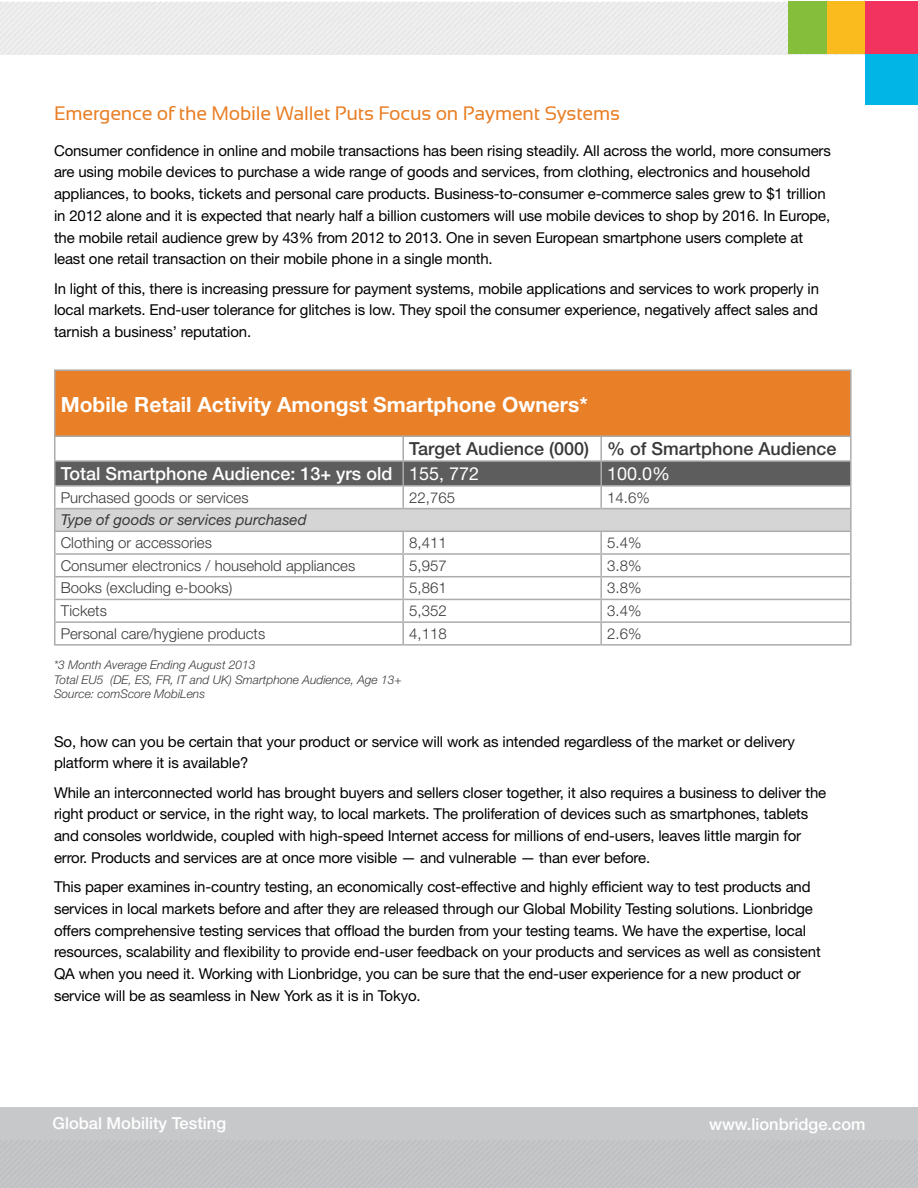
<style>
.page{position:relative;width:918px;height:1188px;background:#fff}
.page>*{position:absolute;margin:0;border:0;box-sizing:border-box;transform-origin:0 0}
.t1{font:700 21px "Helvetica Neue LT Std";color:#fff}
.t2{font:19.5px "Sansation";letter-spacing:-.01em;color:#e97e24}
.t3{font:500 18px/24.9px "Helvetica Neue LT Std";color:#393939}
.t4{font:18px "Helvetica Neue LT Std";color:#fff}
.t5{font:500 16.5px "Helvetica Neue LT Std";color:#fff}
.t6{font:15px/21.8px "Helvetica Neue LT Std";letter-spacing:-.01em;color:#000}
.t7{font:300 15px "Helvetica Neue LT Std";color:#393939}
.t8{font:italic 15px "Helvetica Neue LT Std";color:#393939}
.t9{font:italic 300 12px/14.4px "Helvetica Neue LT Std";color:#393939}
.s1{color:#fff}
.s2{font-weight:400;color:#fff}
</style>
<div class="page">
<div style="left:0;top:1107px;width:918px;height:81px;background:#c7c8ca"></div>
<div style="left:0;top:2px;width:788px;height:52px;background:#ececed"></div>
<div style="left:866px;top:54px;width:52px;height:50px;background:#01b5e6"></div>
<div style="left:827px;top:2px;width:39px;height:52px;background:#fabb1e"></div>
<div style="left:866px;top:2px;width:52px;height:52px;background:#f2335f"></div>
<div style="left:788px;top:2px;width:39px;height:52px;background:#85be3b"></div>
<img style="left:0;top:1140px;width:916px;height:48px">
<div style="left:55px;top:370px;width:796px;height:66px;background:#e97f26"></div>
<div style="left:56px;top:462px;width:794px;height:23px;background:#5d5d5d"></div>
<div style="left:55px;top:509px;width:796px;height:22px;background:#d5d5d5"></div>
<hr style="left:54px;top:437px;width:2px;height:23px;background:#acacac">
<hr style="left:850px;top:437px;width:2px;height:23px;background:#acacac">
<hr style="left:54px;top:460px;width:349px;height:2px;background:#acacac">
<hr style="left:54px;top:462px;width:2px;height:23px;background:#acacac">
<hr style="left:403px;top:460px;width:198px;height:2px;background:#acacac">
<hr style="left:601px;top:460px;width:251px;height:2px;background:#acacac">
<hr style="left:850px;top:462px;width:2px;height:23px;background:#acacac">
<hr style="left:54px;top:485px;width:349px;height:2px;background:#acacac">
<hr style="left:54px;top:487px;width:2px;height:21px;background:#acacac">
<hr style="left:403px;top:485px;width:198px;height:2px;background:#acacac">
<hr style="left:601px;top:485px;width:251px;height:2px;background:#acacac">
<hr style="left:850px;top:487px;width:2px;height:21px;background:#acacac">
<hr style="left:54px;top:508px;width:349px;height:1px;background:#acacac">
<hr style="left:54px;top:509px;width:2px;height:22px;background:#acacac">
<hr style="left:403px;top:508px;width:198px;height:1px;background:#acacac">
<hr style="left:601px;top:508px;width:251px;height:1px;background:#acacac">
<hr style="left:850px;top:509px;width:2px;height:22px;background:#acacac">
<hr style="left:54px;top:531px;width:349px;height:1px;background:#acacac">
<hr style="left:54px;top:532px;width:2px;height:21px;background:#acacac">
<hr style="left:403px;top:531px;width:198px;height:1px;background:#acacac">
<hr style="left:601px;top:531px;width:251px;height:1px;background:#acacac">
<hr style="left:850px;top:532px;width:2px;height:21px;background:#acacac">
<hr style="left:54px;top:553px;width:349px;height:2px;background:#acacac">
<hr style="left:54px;top:555px;width:2px;height:21px;background:#acacac">
<hr style="left:403px;top:553px;width:198px;height:2px;background:#acacac">
<hr style="left:601px;top:553px;width:251px;height:2px;background:#acacac">
<hr style="left:850px;top:555px;width:2px;height:21px;background:#acacac">
<hr style="left:54px;top:576px;width:349px;height:1px;background:#acacac">
<hr style="left:54px;top:577px;width:2px;height:22px;background:#acacac">
<hr style="left:403px;top:576px;width:198px;height:1px;background:#acacac">
<hr style="left:601px;top:576px;width:251px;height:1px;background:#acacac">
<hr style="left:850px;top:577px;width:2px;height:22px;background:#acacac">
<hr style="left:54px;top:599px;width:349px;height:1px;background:#acacac">
<hr style="left:54px;top:600px;width:2px;height:21px;background:#acacac">
<hr style="left:403px;top:599px;width:198px;height:1px;background:#acacac">
<hr style="left:601px;top:599px;width:251px;height:1px;background:#acacac">
<hr style="left:850px;top:600px;width:2px;height:21px;background:#acacac">
<hr style="left:54px;top:621px;width:349px;height:2px;background:#acacac">
<hr style="left:54px;top:623px;width:2px;height:21px;background:#acacac">
<hr style="left:403px;top:621px;width:198px;height:2px;background:#acacac">
<hr style="left:601px;top:621px;width:251px;height:2px;background:#acacac">
<hr style="left:850px;top:623px;width:2px;height:21px;background:#acacac">
<hr style="left:54px;top:644px;width:349px;height:2px;background:#acacac">
<hr style="left:601px;top:644px;width:251px;height:2px;background:#acacac">
<hr style="left:402px;top:437px;width:2px;height:23px;background:#acacac">
<hr style="left:600px;top:437px;width:2px;height:23px;background:#acacac">
<hr style="left:402px;top:462px;width:2px;height:23px;background:#acacac">
<hr style="left:600px;top:462px;width:2px;height:23px;background:#acacac">
<hr style="left:402px;top:487px;width:2px;height:21px;background:#acacac">
<hr style="left:600px;top:487px;width:2px;height:21px;background:#acacac">
<hr style="left:402px;top:532px;width:2px;height:21px;background:#acacac">
<hr style="left:600px;top:532px;width:2px;height:21px;background:#acacac">
<hr style="left:402px;top:555px;width:2px;height:21px;background:#acacac">
<hr style="left:600px;top:555px;width:2px;height:21px;background:#acacac">
<hr style="left:402px;top:577px;width:2px;height:22px;background:#acacac">
<hr style="left:600px;top:577px;width:2px;height:22px;background:#acacac">
<hr style="left:402px;top:600px;width:2px;height:21px;background:#acacac">
<hr style="left:600px;top:600px;width:2px;height:21px;background:#acacac">
<hr style="left:402px;top:623px;width:2px;height:21px;background:#acacac">
<hr style="left:600px;top:623px;width:2px;height:21px;background:#acacac">
<hr style="left:403px;top:644px;width:198px;height:2px;background:#acacac">
<hr style="left:54px;top:369px;width:349px;height:2px;background:#acacac">
<hr style="left:54px;top:371px;width:2px;height:64px;background:#acacac">
<hr style="left:403px;top:369px;width:198px;height:2px;background:#acacac">
<hr style="left:601px;top:369px;width:251px;height:2px;background:#acacac">
<hr style="left:850px;top:371px;width:2px;height:64px;background:#acacac">
<hr style="left:54px;top:435px;width:349px;height:2px;background:#acacac">
<hr style="left:403px;top:435px;width:198px;height:2px;background:#acacac">
<hr style="left:601px;top:435px;width:251px;height:2px;background:#acacac">
<h2 class="t2" style="left:54px;top:103px;width:568px">Emergence of the Mobile Wallet Puts Focus on Payment Systems</h2>
<p class="t6" style="left:54px;top:139px;width:778px">Consumer confidence in online and mobile transactions has been rising steadily. All across the world, more consumers are using mobile devices to purchase a wide range of goods and services, from clothing, electronics and household appliances, to books, tickets and personal care products. Business-to-consumer e-commerce sales grew to $1 trillion in 2012 alone and it is expected that nearly half a billion customers will use mobile devices to shop by 2016. In Europe, the mobile retail audience grew by 43% from 2012 to 2013. One in seven European smartphone users complete at least one retail transaction on their mobile phone in a single month.</p>
<p class="t6" style="left:54px;top:277px;width:767px;text-align:justify">In light of this, there is increasing pressure for payment systems, mobile applications and services to work properly in local markets. End-user tolerance for glitches is low. They spoil the consumer experience, negatively affect sales and tarnish a business’ reputation.</p>
<h1 class="t1" style="left:61px;top:392px;width:529px">Mobile Retail Activity Amongst Smartphone Owners*</h1>
<p class="t3" style="left:61px;top:436px;width:777px;text-indent:348px">Target Audience (000) % of Smartphone Audience<br><span class="s1">Total Smartphone Audience: 13+ yrs old</span> <span class="s2">155, 772</span></p>
<p class="t4" style="left:607px;top:463px;width:65px">100.0%</p>
<p class="t7" style="left:61px;top:488px;width:189px">Purchased goods or services</p>
<p class="t7" style="left:409px;top:488px;width:47px">22,765</p>
<p class="t7" style="left:607px;top:488px;width:44px">14.6%</p>
<p class="t8" style="left:61px;top:511px;width:247px">Type of goods or services purchased</p>
<p class="t7" style="left:61px;top:534px;width:153px">Clothing or accessories</p>
<p class="t7" style="left:409px;top:534px;width:39px">8,411</p>
<p class="t7" style="left:607px;top:534px;width:36px">5.4%</p>
<p class="t7" style="left:61px;top:556px;width:296px">Consumer electronics / household appliances</p>
<p class="t7" style="left:409px;top:556px;width:39px">5,957</p>
<p class="t7" style="left:607px;top:556px;width:36px">3.8%</p>
<p class="t7" style="left:61px;top:579px;width:173px">Books (excluding e-books)</p>
<p class="t7" style="left:409px;top:579px;width:39px">5,861</p>
<p class="t7" style="left:607px;top:579px;width:36px">3.8%</p>
<p class="t7" style="left:61px;top:602px;width:48px">Tickets</p>
<p class="t7" style="left:409px;top:602px;width:39px">5,352</p>
<p class="t7" style="left:607px;top:602px;width:36px">3.4%</p>
<p class="t7" style="left:61px;top:624px;width:206px">Personal care/hygiene products</p>
<p class="t7" style="left:409px;top:624px;width:39px">4,118</p>
<p class="t7" style="left:607px;top:624px;width:36px">2.6%</p>
<p class="t9" style="left:54px;top:658px;width:349px">*3 Month Average Ending August 2013<br>Total EU5 (DE, ES, FR, IT and UK) Smartphone Audience, Age 13+<br>Source: comScore MobiLens</p>
<p class="t6" style="left:54px;top:730px;width:742px">So, how can you be certain that your product or service will work as intended regardless of the market or delivery platform where it is available?</p>
<p class="t6" style="left:54px;top:781px;width:774px">While an interconnected world has brought buyers and sellers closer together, it also requires a business to deliver the right product or service, in the right way, to local markets. The proliferation of devices such as smartphones, tablets and consoles worldwide, coupled with high-speed Internet access for millions of end-users, leaves little margin for error. Products and services are at once more visible — and vulnerable — than ever before.</p>
<p class="t6" style="left:54px;top:876px;width:768px">This paper examines in-country testing, an economically cost-effective and highly efficient way to test products and services in local markets before and after they are released through our Global Mobility Testing solutions. Lionbridge offers comprehensive testing services that offload the burden from your testing teams. We have the expertise, local resources, scalability and flexibility to provide end-user feedback on your products and services as well as consistent QA when you need it. Working with Lionbridge, you can be sure that the end-user experience for a new product or service will be as seamless in New York as it is in Tokyo.</p>
<p class="t5" style="left:52px;top:1113px;width:175px">Global Mobility Testing</p>
<p class="t5" style="left:709px;top:1114px;width:158px">www.lionbridge.com</p>
</div>
